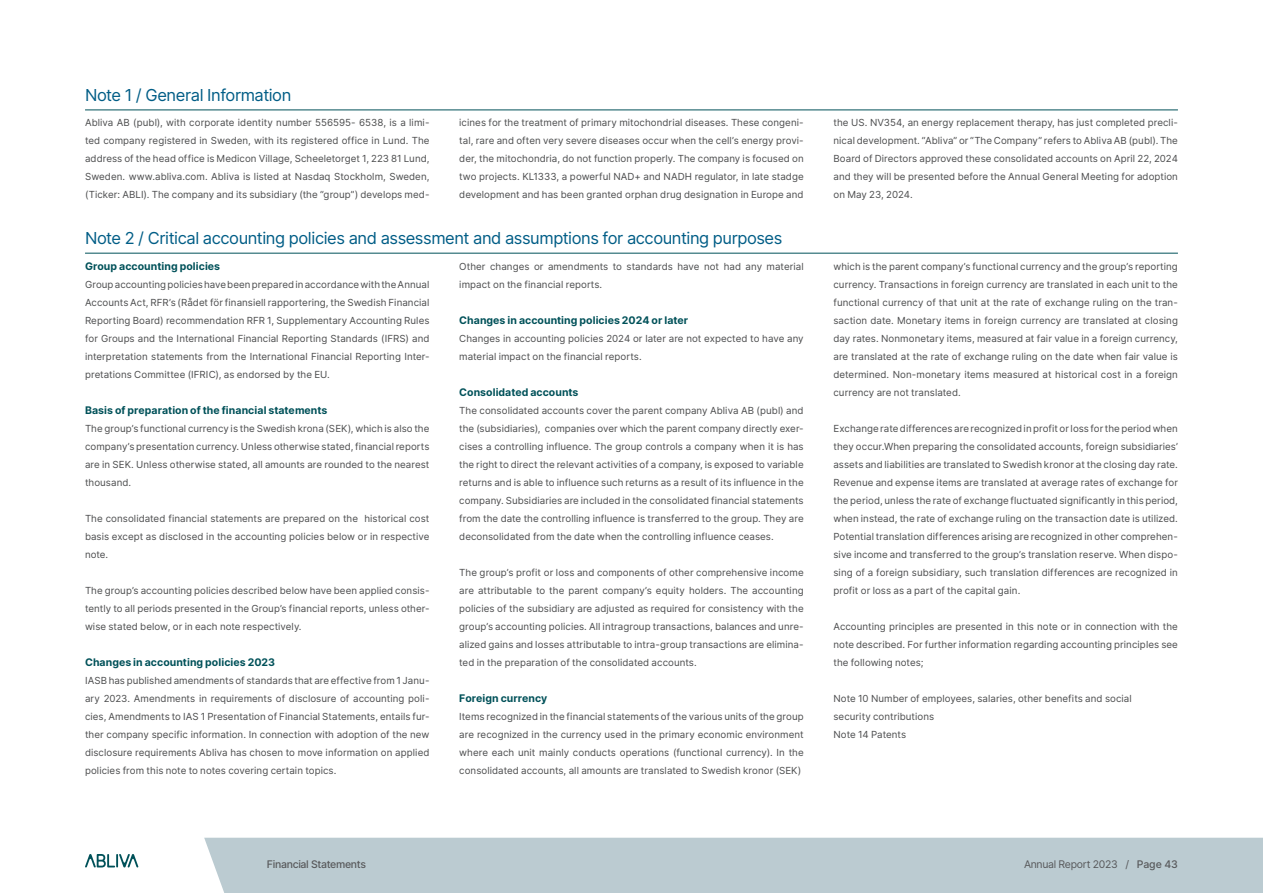
<style>
.page{position:relative;width:1263px;height:893px;background:#fff}
.page>*{position:absolute;margin:0;border:0;box-sizing:border-box;transform-origin:0 0}
.Notrubrik_-1{font:16.5px "Inter";letter-spacing:-.025em;color:#005d86}
.Underrubrik_-_1_-_noter_-_lötext{font:700 10.5px "Inter";letter-spacing:.005em;color:#005159}
.t1{font:10.5px "Inter";letter-spacing:-.03em;color:#57585a}
.t2{font:500 10.5px "Inter";letter-spacing:-.03em;color:#57585a}
.Brödtext_-noter_-_löptext{font:9.75px/18px "Inter";letter-spacing:.005em;color:#4b4c4d;text-align:justify}
.s1{font-weight:500}
</style>
<div class="page">
<div style="left:204px;top:838px;width:1059px;height:55px;background:#bbcbd1"></div>
<svg style="left:85px;top:854px;width:53px;height:13px"></svg>
<hr style="left:85px;top:110px;width:1093px;height:1px;background:#005159">
<hr style="left:85px;top:253px;width:1093px;height:1px;background:#005159">
<p class="Notrubrik_-1" style="left:85px;top:83px;width:208px">Note 1 / General Information</p>
<p class="Brödtext_-noter_-_löptext" style="left:85px;top:113px;width:346px">Abliva AB (publ), with corporate identity number 556595- 6538, is a limi&shy;ted company registered in Sweden, with its registered office in Lund. The address of the head office is Medicon Village, Scheeletorget 1, 223 81 Lund, Sweden. www.abliva.com. Abliva is listed at Nasdaq Stockholm, Sweden, (Ticker: ABLI). The company and its subsidiary (the “group”) develops med-</p>
<p class="Brödtext_-noter_-_löptext" style="left:459px;top:113px;width:346px">icines for the treatment of primary mitochondrial diseases. These congeni&shy;tal, rare and often very severe diseases occur when the cell’s energy provi&shy;der, the mitochondria, do not function properly. The company is focused on two projects. KL1333, a powerful NAD+ and NADH regulator, in late stadge development and has been granted orphan drug designation in Europe and</p>
<p class="Brödtext_-noter_-_löptext" style="left:833px;top:113px;width:346px">the US. NV354, an energy replacement therapy, has just completed precli&shy;nical development. “Abliva” or “The Company” refers to Abliva AB (publ). The Board of Directors approved these consolidated accounts on April 22, 2024 and they will be presented before the Annual General Meeting for adoption on May 23, 2024.</p>
<p class="Notrubrik_-1" style="left:85px;top:226px;width:699px">Note 2 / Critical accounting policies and assessment and assumptions for accounting purposes</p>
<p class="Underrubrik_-_1_-_noter_-_lötext" style="left:85px;top:259px;width:137px">Group accounting policies</p>
<p class="Brödtext_-noter_-_löptext" style="left:85px;top:275px;width:346px">GroupaccountingpolicieshavebeenpreparedinaccordancewiththeAnnual Accounts Act, RFR’s (Rådet för finansiell rapportering, the Swedish Financial Reporting Board) recommendation RFR 1, Supplementary Accounting Rules for Groups and the International Financial Reporting Standards (IFRS) and interpretation statements from the International Financial Reporting Inter&shy;pretations Committee (IFRIC), as endorsed by the EU.</p>
<p class="Underrubrik_-_1_-_noter_-_lötext" style="left:85px;top:403px;width:244px">Basis of preparation of the financial statements</p>
<p class="Brödtext_-noter_-_löptext" style="left:85px;top:419px;width:346px">The group’s functional currency is the Swedish krona (SEK), which is also the company’s presentation currency. Unless otherwise stated, financial reports are in SEK. Unless otherwise stated, all amounts are rounded to the nearest thousand.</p>
<p class="Brödtext_-noter_-_löptext" style="left:85px;top:509px;width:346px">The consolidated financial statements are prepared on the historical cost basis except as disclosed in the accounting policies below or in respective note.</p>
<p class="Brödtext_-noter_-_löptext" style="left:85px;top:581px;width:346px">The group’s accounting policies described below have been applied consis&shy;tently to all periods presented in the Group’s financial reports, unless other&shy;wise stated below, or in each note respectively.</p>
<p class="Underrubrik_-_1_-_noter_-_lötext" style="left:85px;top:655px;width:192px">Changes in accounting policies 2023</p>
<p class="Brödtext_-noter_-_löptext" style="left:85px;top:671px;width:346px">IASB has published amendments of standards that are effective from 1 Janu&shy;ary 2023. Amendments in requirements of disclosure of accounting poli&shy;cies, Amendments to IAS 1 Presentation of Financial Statements, entails fur&shy;ther company specific information. In connection with adoption of the new disclosure requirements Abliva has chosen to move information on applied policies from this note to notes covering certain topics.</p>
<p class="Brödtext_-noter_-_löptext" style="left:833px;top:257px;width:346px">which is the parent company’s functional currency and the group’s reporting currency. Transactions in foreign currency are translated in each unit to the functional currency of that unit at the rate of exchange ruling on the tran&shy;saction date. Monetary items in foreign currency are translated at closing day rates. Nonmonetary items, measured at fair value in a foreign currency, are translated at the rate of exchange ruling on the date when fair value is determined. Non-monetary items measured at historical cost in a foreign currency are not translated.</p>
<p class="Brödtext_-noter_-_löptext" style="left:833px;top:419px;width:346px">Exchange ratedifferences are recognizedinprofit orloss fortheperiod when they occur.When preparing the consolidated accounts, foreign subsidiaries’ assets and liabilities are translated to Swedish kronor at the closing day rate.<br>Revenue and expense items are translated at average rates of exchange for the period, unless the rate of exchange fluctuated significantly in this period, when instead, the rate of exchange ruling on the transaction date is utilized.<br>Potential translation differences arising are recognized in other comprehen&shy;sive income and transferred to the group’s translation reserve. When dispo&shy;sing of a foreign subsidiary, such translation differences are recognized in profit or loss as a part of the capital gain.</p>
<p class="Brödtext_-noter_-_löptext" style="left:833px;top:617px;width:346px">Accounting principles are presented in this note or in connection with the note described. For further information regarding accounting principles see the following notes;</p>
<p class="Brödtext_-noter_-_löptext" style="left:833px;top:689px;width:300px;text-align:left">Note 10 Number of employees, salaries, other benefits and social security contributions<br>Note 14 Patents</p>
<p class="Brödtext_-noter_-_löptext" style="left:459px;top:257px;width:346px">Other changes or amendments to standards have not had any material impact on the financial reports.</p>
<p class="Underrubrik_-_1_-_noter_-_lötext" style="left:459px;top:313px;width:230px">Changes in accounting policies 2024 or later</p>
<p class="Brödtext_-noter_-_löptext" style="left:459px;top:329px;width:346px">Changes in accounting policies 2024 or later are not expected to have any material impact on the financial reports.</p>
<p class="Underrubrik_-_1_-_noter_-_lötext" style="left:459px;top:385px;width:121px">Consolidated accounts</p>
<p class="Brödtext_-noter_-_löptext" style="left:459px;top:401px;width:346px">The consolidated accounts cover the parent company Abliva AB (publ) and the (subsidiaries), companies over which the parent company directly exer&shy;cises a controlling influence. The group controls a company when it is has the right to direct the relevant activities of a company, is exposed to variable returns and is able to influence such returns as a result of its influence in the company. Subsidiaries are included in the consolidated financial statements from the date the controlling influence is transferred to the group. They are deconsolidated from the date when the controlling influence ceases.</p>
<p class="Brödtext_-noter_-_löptext" style="left:459px;top:563px;width:346px">The group’s profit or loss and components of other comprehensive income are attributable to the parent company’s equity holders. The accounting policies of the subsidiary are adjusted as required for consistency with the group’s accounting policies. All intragroup transactions, balances and unre&shy;alized gains and losses attributable to intra-group transactions are elimina&shy;ted in the preparation of the consolidated accounts.</p>
<p class="Underrubrik_-_1_-_noter_-_lötext" style="left:459px;top:691px;width:90px">Foreign currency</p>
<p class="Brödtext_-noter_-_löptext" style="left:459px;top:707px;width:346px">Items recognized in the financial statements of the various units of the group are recognized in the currency used in the primary economic environment where each unit mainly conducts operations (functional currency). In the consolidated accounts, all amounts are translated to Swedish kronor (SEK)</p>
<p class="t2" style="left:267px;top:856px;width:101px">Financial Statements</p>
<p class="t1" style="left:1024px;top:856px;width:155px">Annual Report 2023 / <span class="s1">Page 43</span></p>
</div>
